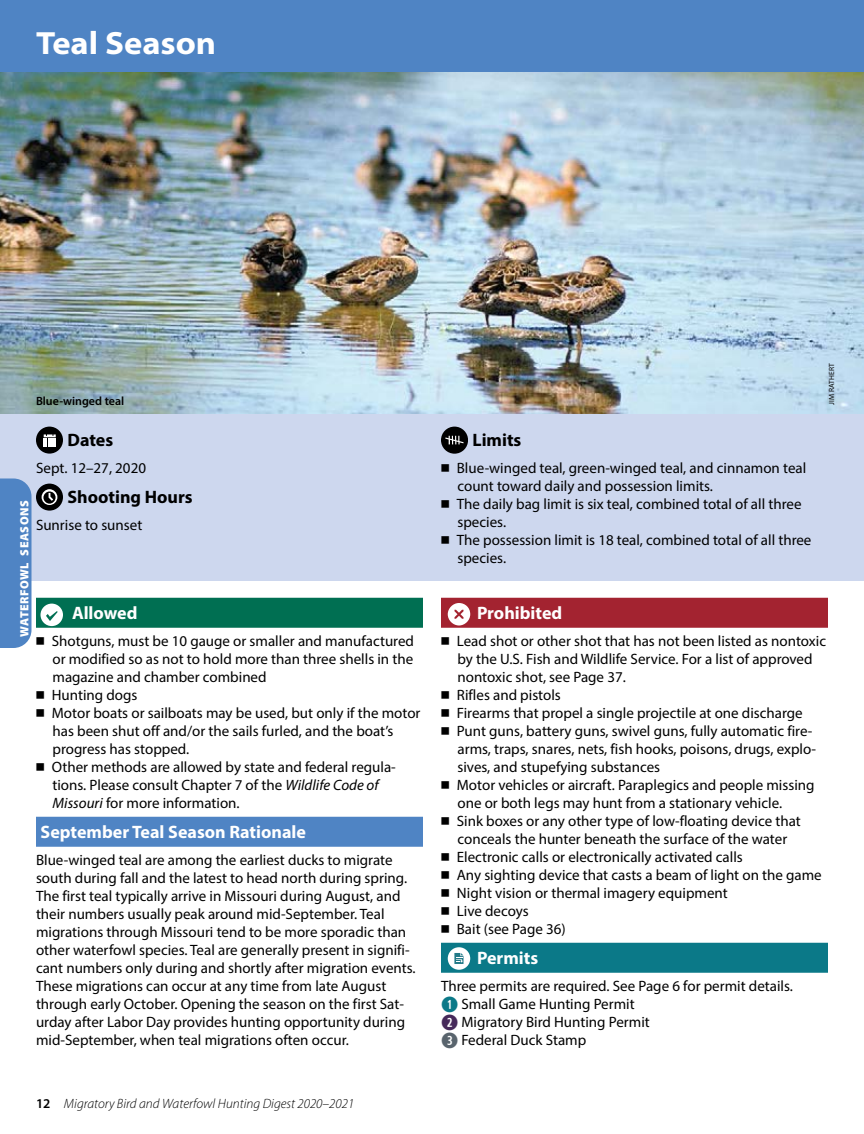
<style>
.page{position:relative;width:864px;height:1134px;background:#fff}
.page>*{position:absolute;margin:0;border:0;box-sizing:border-box;transform-origin:0 0}
.HEAD_Top_of_Page_H1{font:700 semi-expanded 32.25px "Myriad Pro";color:#fff}
.Reversed_Head_Waterf{font:700 18px "Myriad Pro";color:#fff}
.Season_HEADS_Indent{font:700 18px "Myriad Pro";color:#000}
.PROHIBITED_H2{font:700 18px "Myriad Pro";color:#fff}
.ALLOWED_H2{font:700 18px "Myriad Pro";letter-spacing:-.005em;color:#fff}
.VALID_Permits_H2{font:700 18px "Myriad Pro";color:#fff}
.BODYTEXT_P{font:15px/18px "Myriad Pro";color:#000}
.First_Character_Perm{font:15px "Myriad Pro";color:#000}
.t1{font:italic 300 13.5px "Myriad Pro";color:#000}
.t2{font:900 12px "Myriad Pro";letter-spacing:.04em;color:#fff}
.t3{font:600 12px "Myriad Pro";color:#000}
.t4{font:7.5px "Myriad Pro";letter-spacing:.02em;color:#000}
.s1{font-family:"Universal Std Newswith Comm Pi"}
.s2{font-style:italic}
.s3{font-weight:600;font-style:normal}
.s4{font-family:"Combi Numerals Ltd";font-size:21px;color:#0b7988}
.s5{font-family:"Combi Numerals Ltd";font-size:21px;color:#46295a}
.s6{font-family:"Combi Numerals Ltd";font-size:21px;color:#59646d}
</style>
<div class="page">
<img style="left:0;top:72px;width:863px;height:343px">
<div style="left:0;top:0;width:864px;height:72px;background:#4f84c4"></div>
<hr style="left:863px;top:72px;width:1px;height:405px;background:#cdd7ee">
<div style="left:36px;top:598px;width:387px;height:30px;background:#006f52"></div>
<div style="left:36px;top:817px;width:387px;height:30px;background:#4f84c4"></div>
<div style="left:441px;top:598px;width:387px;height:30px;background:#a32330"></div>
<div style="left:441px;top:943px;width:387px;height:30px;background:#0b7988"></div>
<div style="left:0;top:415px;width:864px;height:166px;background:#cdd7ee"></div>
<div style="left:36px;top:427px;width:27px;height:27px;background:#000;border-radius:50%"></div>
<svg style="left:44px;top:434px;width:12px;height:12px"></svg>
<svg style="left:36px;top:484px;width:27px;height:27px"></svg>
<svg style="left:42px;top:489px;width:15px;height:16px"></svg>
<svg style="left:43px;top:492px;width:13px;height:12px"></svg>
<svg style="left:49px;top:493px;width:4px;height:8px"></svg>
<div style="left:441px;top:427px;width:27px;height:27px;background:#000;border-radius:50%"></div>
<svg style="left:445px;top:436px;width:19px;height:8px"></svg>
<div style="left:448px;top:947px;width:22px;height:23px;background:#fff;border-radius:50%"></div>
<svg style="left:454px;top:953px;width:10px;height:11px"></svg>
<div style="left:40px;top:604px;width:23px;height:22px;background:#fff;border-radius:50%"></div>
<svg style="left:46px;top:611px;width:12px;height:10px"></svg>
<div style="left:448px;top:603px;width:22px;height:23px;background:#fff;border-radius:50%"></div>
<svg style="left:454px;top:610px;width:10px;height:9px"></svg>
<div style="left:0;top:478px;width:32px;height:170px;background:#4f84c4"></div>
<h1 class="HEAD_Top_of_Page_H1" style="left:36px;top:25px;width:182px">Teal Season</h1>
<p class="t3" style="left:36px;top:393px;width:90px">Blue-winged teal</p>
<h2 class="Season_HEADS_Indent" style="left:68px;top:428px;width:47px">Dates</h2>
<p class="BODYTEXT_P" style="left:36px;top:459px;width:112px">Sept. 12–27, 2020</p>
<h2 class="Season_HEADS_Indent" style="left:68px;top:485px;width:127px">Shooting Hours</h2>
<p class="BODYTEXT_P" style="left:36px;top:516px;width:108px">Sunrise to sunset</p>
<p class="t2" style="left:18px;top:637px;width:138px;rotate:-90deg">WATERFOWL SEASONS</p>
<h2 class="ALLOWED_H2" style="left:72px;top:601px;width:67px">Allowed</h2>
<p class="BODYTEXT_P" style="left:52px;top:631px;width:363px;text-align:justify;text-indent:-16px"><span class="s1">◾</span> Shotguns, must be 10 gauge or smaller and manufactured or modified so as not to hold more than three shells in the magazine and chamber combined</p>
<p class="BODYTEXT_P" style="left:36px;top:685px;width:103px"><span class="s1">◾</span> Hunting dogs</p>
<p class="BODYTEXT_P" style="left:52px;top:703px;width:370px;text-indent:-16px"><span class="s1">◾</span> Motor boats or sailboats may be used, but only if the motor has been shut off and/or the sails furled, and the boat’s progress has stopped.</p>
<p class="BODYTEXT_P" style="left:52px;top:757px;width:345px;text-indent:-16px"><span class="s1">◾</span> Other methods are allowed by state and federal regula&shy;tions. Please consult Chapter 7 of the <span class="s2">Wildlife Code of<br>Missouri</span> for more information.</p>
<h2 class="Reversed_Head_Waterf" style="left:40px;top:820px;width:267px">September Teal Season Rationale</h2>
<p class="BODYTEXT_P" style="left:36px;top:850px;width:381px">Blue-winged teal are among the earliest ducks to migrate south during fall and the latest to head north during spring.<br>The first teal typically arrive in Missouri during August, and their numbers usually peak around mid-September. Teal migrations through Missouri tend to be more sporadic than other waterfowl species. Teal are generally present in signifi&shy;cant numbers only during and shortly after migration events.<br>These migrations can occur at any time from late August through early October. Opening the season on the first Sat&shy;urday after Labor Day provides hunting opportunity during mid-September, when teal migrations often occur.</p>
<p class="t1" style="left:36px;top:1096px;width:320px"><span class="s3">12</span> Migratory Bird and Waterfowl Hunting Digest 2020–2021</p>
<h2 class="Season_HEADS_Indent" style="left:472px;top:428px;width:50px">Limits</h2>
<p class="BODYTEXT_P" style="left:458px;top:459px;width:350px;text-indent:-16px"><span class="s1">◾</span> Blue-winged teal, green-winged teal, and cinnamon teal count toward daily and possession limits.</p>
<p class="BODYTEXT_P" style="left:458px;top:495px;width:346px;text-indent:-16px"><span class="s1">◾</span> The daily bag limit is six teal, combined total of all three species.</p>
<p class="BODYTEXT_P" style="left:458px;top:531px;width:355px;text-indent:-16px"><span class="s1">◾</span> The possession limit is 18 teal, combined total of all three species.</p>
<p class="t4" style="left:827px;top:405px;width:43px;rotate:-90deg">JIM RATHERT</p>
<h2 class="PROHIBITED_H2" style="left:477px;top:601px;width:87px">Prohibited</h2>
<p class="BODYTEXT_P" style="left:458px;top:631px;width:370px;text-indent:-16px"><span class="s1">◾</span> Lead shot or other shot that has not been listed as nontoxic by the U.S. Fish and Wildlife Service. For a list of approved nontoxic shot, see Page 37.</p>
<p class="BODYTEXT_P" style="left:441px;top:685px;width:121px"><span class="s1">◾</span> Rifles and pistols</p>
<p class="BODYTEXT_P" style="left:441px;top:703px;width:363px"><span class="s1">◾</span> Firearms that propel a single projectile at one discharge</p>
<p class="BODYTEXT_P" style="left:458px;top:721px;width:360px;text-indent:-16px"><span class="s1">◾</span> Punt guns, battery guns, swivel guns, fully automatic fire&shy;arms, traps, snares, nets, fish hooks, poisons, drugs, explo&shy;sives, and stupefying substances</p>
<p class="BODYTEXT_P" style="left:458px;top:775px;width:359px;text-indent:-16px"><span class="s1">◾</span> Motor vehicles or aircraft. Paraplegics and people missing one or both legs may hunt from a stationary vehicle.</p>
<p class="BODYTEXT_P" style="left:441px;top:811px;width:361px;text-align:center"><span class="s1">◾</span> Sink boxes or any other type of low-floating device that conceals the hunter beneath the surface of the water</p>
<p class="BODYTEXT_P" style="left:441px;top:847px;width:303px"><span class="s1">◾</span> Electronic calls or electronically activated calls</p>
<p class="BODYTEXT_P" style="left:441px;top:865px;width:382px"><span class="s1">◾</span> Any sighting device that casts a beam of light on the game</p>
<p class="BODYTEXT_P" style="left:441px;top:883px;width:288px"><span class="s1">◾</span> Night vision or thermal imagery equipment</p>
<p class="BODYTEXT_P" style="left:441px;top:901px;width:89px"><span class="s1">◾</span> Live decoys</p>
<p class="BODYTEXT_P" style="left:441px;top:919px;width:126px"><span class="s1">◾</span> Bait (see Page 36)</p>
<h2 class="VALID_Permits_H2" style="left:477px;top:946px;width:63px">Permits</h2>
<p class="BODYTEXT_P" style="left:441px;top:976px;width:354px">Three permits are required. See Page 6 for permit details.</p>
<p class="First_Character_Perm" style="left:441px;top:994px;width:195px"><span class="s4">➊</span> Small Game Hunting Permit</p>
<p class="First_Character_Perm" style="left:441px;top:1012px;width:210px"><span class="s5">➋</span> Migratory Bird Hunting Permit</p>
<p class="First_Character_Perm" style="left:441px;top:1030px;width:147px"><span class="s6">➌</span> Federal Duck Stamp</p>
</div>
